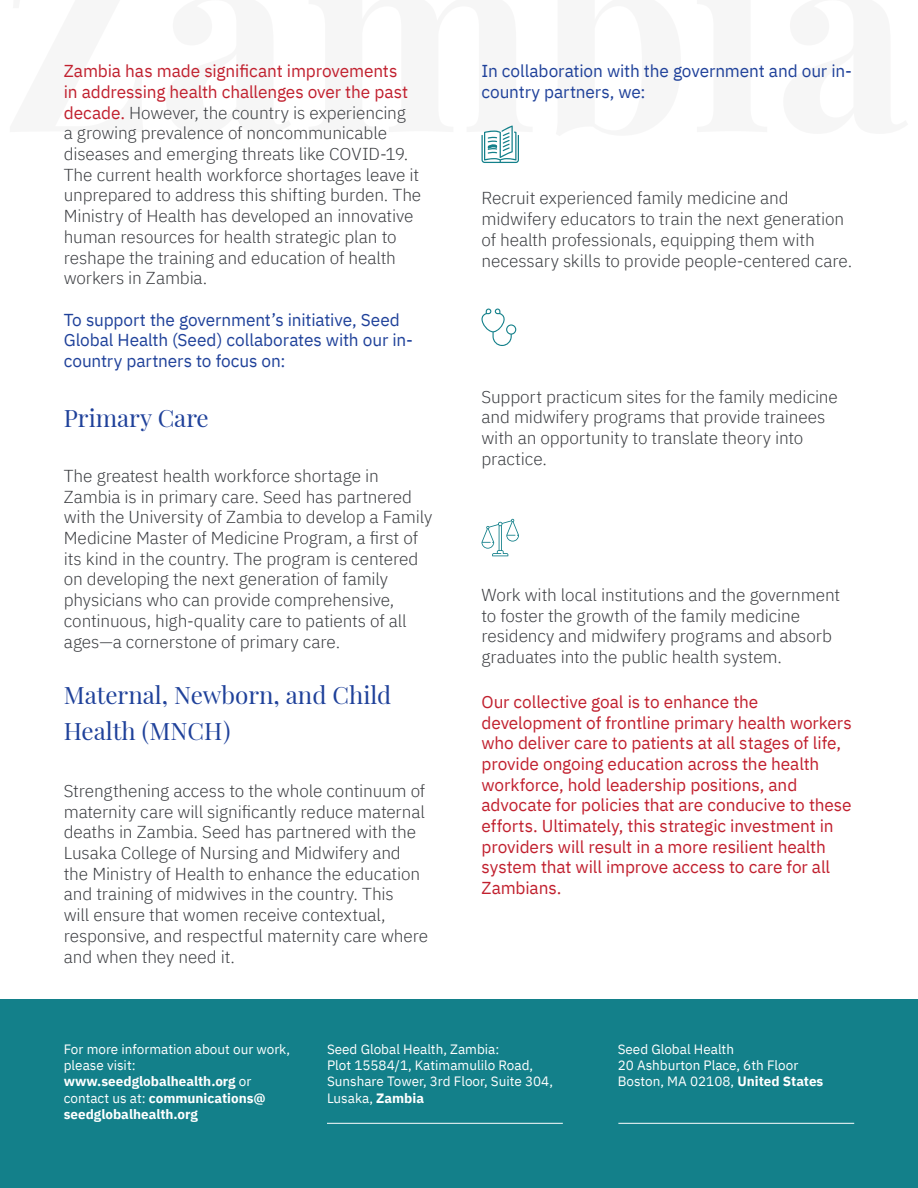
<style>
.page{position:relative;width:918px;height:1188px;background:#fff}
.page>*{position:absolute;margin:0;border:0;box-sizing:border-box;transform-origin:0 0}
.t1{font:30px/36px "Playfair Display";color:#1f419a}
.t2{font:300 17.25px/20.7px "IBM Plex Sans";letter-spacing:-.005em;color:#3b3d41}
.t3{font:17.25px/20.7px "IBM Plex Sans";letter-spacing:-.005em;color:#c1202e}
.t4{font:17.25px/20.7px "IBM Plex Sans";letter-spacing:-.005em;color:#1f419a}
.t5{font:13.5px/16.2px "IBM Plex Sans";color:#fff}
.t6{font:700 13.5px/16.2px "IBM Plex Sans";color:#fff}
.s1{font-weight:400;color:#c1202e}
.s2{font-weight:400}
.s3{font-weight:700}
</style>
<div class="page">
<div style="left:0;top:1000px;width:918px;height:188px;background:#13808a"></div>
<svg style="left:481px;top:126px;width:38px;height:37px"></svg>
<svg style="left:481px;top:309px;width:35px;height:37px"></svg>
<svg style="left:481px;top:519px;width:38px;height:37px"></svg>
<hr style="left:618px;top:1123px;width:236px;height:1px;background:#fff">
<hr style="left:327px;top:1123px;width:236px;height:1px;background:#fff">
<p class="t2" style="left:64px;top:59px;width:359px"><span class="s1">Zambia has made significant improvements<br>in addressing health challenges over the past decade.</span> However, the country is experiencing<br>a growing prevalence of noncommunicable diseases and emerging threats like COVID-19.<br>The current health workforce shortages leave it unprepared to address this shifting burden. The Ministry of Health has developed an innovative human resources for health strategic plan to reshape the training and education of health workers in Zambia.</p>
<p class="t4" style="left:64px;top:308px;width:351px">To support the government’s initiative, Seed<br>Global Health (Seed) collaborates with our in&shy;country partners to focus on:</p>
<h1 class="t1" style="left:64px;top:398px;width:147px">Primary Care</h1>
<p class="t2" style="left:64px;top:464px;width:370px">The greatest health workforce shortage in Zambia is in primary care. Seed has partnered with the University of Zambia to develop a Family Medicine Master of Medicine Program, a first of its kind in the country. The program is centered on developing the next generation of family physicians who can provide comprehensive, continuous, high-quality care to patients of all ages—a cornerstone of primary care.</p>
<h1 class="t1" style="left:64px;top:675px;width:329px">Maternal, Newborn, and Child<br>Health (MNCH)</h1>
<p class="t2" style="left:64px;top:779px;width:366px">Strengthening access to the whole continuum of maternity care will significantly reduce maternal deaths in Zambia. Seed has partnered with the Lusaka College of Nursing and Midwifery and the Ministry of Health to enhance the education and training of midwives in the country. This<br>will ensure that women receive contextual, responsive, and respectful maternity care where and when they need it.</p>
<p class="t4" style="left:482px;top:59px;width:372px">In collaboration with the government and our in&shy;country partners, we:</p>
<p class="t2" style="left:482px;top:187px;width:372px">Recruit experienced family medicine and midwifery educators to train the next generation of health professionals, equipping them with necessary skills to provide people-centered care.</p>
<p class="t2" style="left:482px;top:385px;width:358px">Support practicum sites for the family medicine and midwifery programs that provide trainees with an opportunity to translate theory into practice.</p>
<p class="t2" style="left:482px;top:583px;width:360px">Work with local institutions and the government to foster the growth of the family medicine residency and midwifery programs and absorb graduates into the public health system.</p>
<p class="t3" style="left:482px;top:690px;width:372px">Our collective goal is to enhance the development of frontline primary health workers who deliver care to patients at all stages of life, provide ongoing education across the health workforce, hold leadership positions, and advocate for policies that are conducive to these efforts. Ultimately, this strategic investment in providers will result in a more resilient health system that will improve access to care for all Zambians.</p>
<p class="t6" style="left:64px;top:1040px;width:228px"><span class="s2">For more information about our work, please visit: </span>www.seedglobalhealth.org <span class="s2">or contact us at:</span> communications@ seedglobalhealth.org</p>
<p class="t5" style="left:618px;top:1040px;width:207px">Seed Global Health<br>20 Ashburton Place, 6th Floor<br>Boston, MA 02108, <span class="s3">United States</span></p>
<p class="t5" style="left:327px;top:1040px;width:228px">Seed Global Health, Zambia:<br>Plot 15584/1, Katimamulilo Road,<br>Sunshare Tower, 3rd Floor, Suite 304,<br>Lusaka, <span class="s3">Zambia</span></p>
</div>
